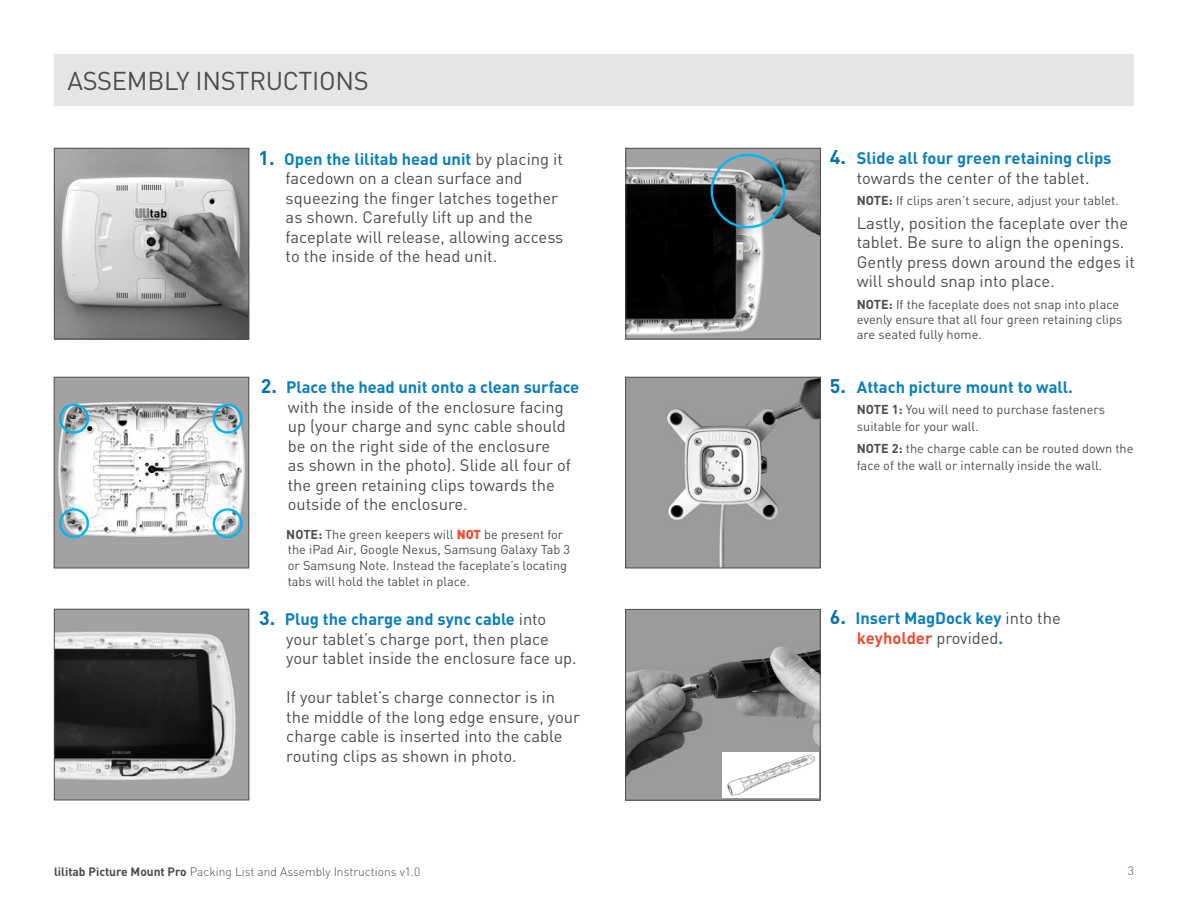
<style>
.page{position:relative;width:1188px;height:918px;background:#fff}
.page>*{position:absolute;margin:0;border:0;box-sizing:border-box;transform-origin:0 0}
.t1{font:25.5px "DIN";letter-spacing:-.01em;color:#4b4c4d}
.t2{font:16.5px/19.5px "DIN";color:#4b4c4d}
.t3{font:700 16.5px/19.5px "DIN";color:#0a7fbd;text-align:center}
.t4{font:12.75px/15.8px "DIN";color:#4b4c4d}
.t5{font:300 12px "DIN";color:#4b4c4d}
.s1{font-weight:700;font-size:19.5px;color:#0072b4}
.s2{font-weight:700;color:#0a7fbd}
.s3{font-weight:700}
.s4{font-weight:900;color:#ef4d35}
.s5{font-size:19.5px;color:#0072b4}
.s6{font-weight:400;color:#4b4c4d}
.s7{color:#ef4d35}
</style>
<div class="page">
<div style="left:54px;top:54px;width:1080px;height:52px;background:#e4e5e7"></div>
<img style="left:627px;top:379px;width:192px;height:187px">
<div style="left:625px;top:377px;width:196px;height:191px;border:1px solid #4b4c4d"></div>
<img style="left:627px;top:611px;width:192px;height:187px">
<div style="left:625px;top:609px;width:196px;height:191px;border:1px solid #4b4c4d"></div>
<img style="left:56px;top:379px;width:191px;height:187px">
<div style="left:54px;top:377px;width:195px;height:191px;border:1px solid #4b4c4d"></div>
<div style="left:213px;top:404px;width:30px;height:30px;border:2px solid #00b6f0;border-radius:50%"></div>
<div style="left:213px;top:508px;width:30px;height:30px;border:2px solid #00b6f0;border-radius:50%"></div>
<div style="left:59px;top:404px;width:30px;height:30px;border:2px solid #00b6f0;border-radius:50%"></div>
<div style="left:59px;top:508px;width:30px;height:30px;border:2px solid #00b6f0;border-radius:50%"></div>
<img style="left:56px;top:150px;width:191px;height:187px">
<div style="left:54px;top:148px;width:195px;height:191px;border:1px solid #4b4c4d"></div>
<img style="left:56px;top:611px;width:191px;height:187px">
<div style="left:54px;top:609px;width:195px;height:191px;border:1px solid #4b4c4d"></div>
<img style="left:628px;top:150px;width:191px;height:187px">
<div style="left:626px;top:148px;width:195px;height:191px;border:1px solid #4b4c4d"></div>
<div style="left:711px;top:154px;width:74px;height:74px;border:2px solid #00b6f0;border-radius:50%"></div>
<div style="left:722px;top:753px;width:97px;height:45px;background:#fff"></div>
<img style="left:727px;top:755px;width:87px;height:41px">
<h1 class="t1" style="left:68px;top:65px;width:303px">ASSEMBLY INSTRUCTIONS</h1>
<p class="t2" style="left:286px;top:149px;width:279px;text-indent:-27px"><span class="s1">1.</span> <span class="s2">Open the lilitab head unit</span> by placing it facedown on a clean surface and squeezing the finger latches together as shown. Carefully lift up and the faceplate will release, allowing access to the inside of the head unit.</p>
<p class="t2" style="left:288px;top:377px;width:293px;text-indent:-27px"><span class="s1">2.</span> <span class="s2">Place the head unit onto a clean surface </span>with the inside of the enclosure facing up (your charge and sync cable should be on the right side of the enclosure<br>as shown in the photo). Slide all four of the green retaining clips towards the outside of the enclosure.</p>
<p class="t4" style="left:286px;top:526px;width:285px"><span class="s3">NOTE:</span> The green keepers will <span class="s4">not</span> be present for the iPad Air, Google Nexus, Samsung Galaxy Tab 3 or Samsung Note. Instead the faceplate’s locating tabs will hold the tablet in place.</p>
<p class="t2" style="left:286px;top:609px;width:292px;text-indent:-27px"><span class="s1">3.</span> <span class="s2">Plug the charge and sync cable</span> into your tablet’s charge port, then place your tablet inside the enclosure face up.</p>
<p class="t2" style="left:286px;top:687px;width:295px">If your tablet’s charge connector is in the middle of the long edge ensure, your charge cable is inserted into the cable routing clips as shown in photo.</p>
<p class="t3" style="left:830px;top:148px;width:283px"><span class="s5">4.</span> Slide all four green retaining clips <span class="s6">towards the center of the tablet.</span></p>
<p class="t4" style="left:857px;top:192px;width:264px"><span class="s3">NOTE:</span> If clips aren’t secure, adjust your tablet.</p>
<p class="t2" style="left:857px;top:213px;width:279px">Lastly, position the faceplate over the tablet. Be sure to align the openings.<br>Gently press down around the edges it will should snap into place.</p>
<p class="t4" style="left:857px;top:297px;width:267px;line-height:15px"><span class="s3">NOTE:</span> If the faceplate does not snap into place evenly ensure that all four green retaining clips are seated fully home.</p>
<p class="t3" style="left:830px;top:377px;width:245px"><span class="s5">5.</span> Attach picture mount to wall.</p>
<p class="t4" style="left:857px;top:401px;width:250px;line-height:16.5px"><span class="s3">NOTE 1:</span> You will need to purchase fasteners suitable for your wall.</p>
<p class="t4" style="left:857px;top:440px;width:278px;line-height:16.5px"><span class="s3">NOTE 2:</span> the charge cable can be routed down the face of the wall or internally inside the wall.</p>
<p class="t3" style="left:857px;top:608px;width:205px;text-align:left;text-indent:-27px"><span class="s5">6.</span> I nsert MagDock key <span class="s6">into the </span><span class="s7">keyholder</span> <span class="s6">provided</span>.</p>
<p class="t5" style="left:54px;top:864px;width:368px"><span class="s3">lilitab Picture Mount Pro</span> Packing List and Assembly Instructions v1.0</p>
<p class="t5" style="left:1128px;top:864px;width:8px">3</p>
</div>
